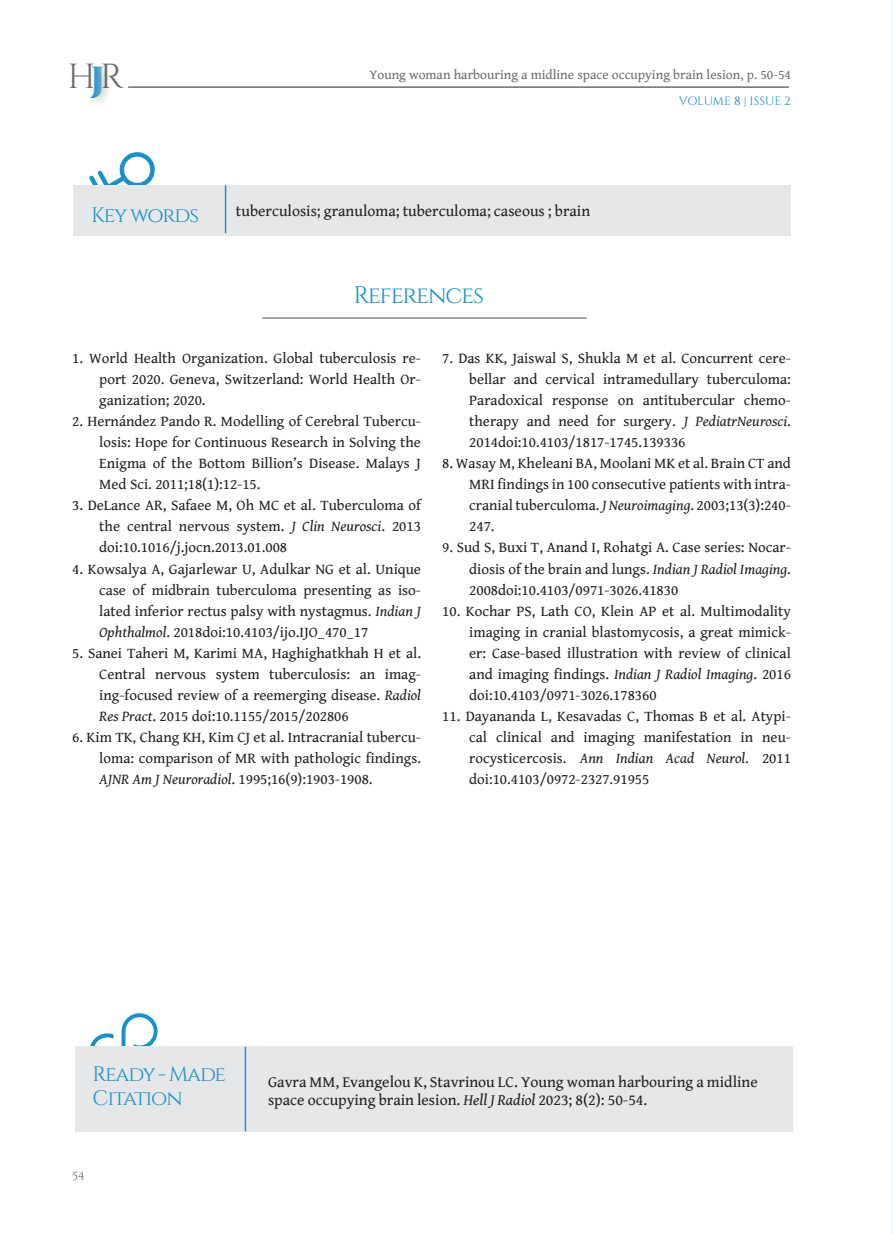
<style>
.page{position:relative;width:893px;height:1234px;background:#fff}
.page>*{position:absolute;margin:0;border:0;box-sizing:border-box;transform-origin:0 0}
.t1{font:34.8px "Cinzel";color:#6c6d70}
.Reff{font:24px "Cinzel";letter-spacing:-.05em;color:#1c91c5}
.Reff-2{font:21px "Cinzel";letter-spacing:-.05em;color:#1c91c5}
.TEXT_new{font:15.75px/18.8px "Gentium Book Basic";color:#231f20}
.t2{font:15px/21px "Gentium Book Basic";color:#231f20;text-align:justify}
.t3{font:13.5px "Gentium Book Basic";color:#6c6d70}
.t4{font:12px "Cinzel";letter-spacing:-.015em;color:#1c91c5}
.t5{font:12px "Cinzel";color:#6c6d70}
.s1{font-weight:900;color:#1c91c5}
.s2{font-style:italic}
</style>
<div class="page">
<hr style="left:128px;top:86px;width:661px;height:2px;background:#6c6d70">
<div style="left:87px;top:61px;width:27px;height:47px;background:#231f20;opacity:.25"></div>
<hr style="left:263px;top:317px;width:324px;height:2px;background:#828487">
<svg style="left:89px;top:152px;width:66px;height:33px"></svg>
<div style="left:73px;top:185px;width:718px;height:51px;background:#e6e7e9"></div>
<hr style="left:225px;top:185px;width:1px;height:48px;background:#1c91c5">
<svg style="left:90px;top:1013px;width:68px;height:33px"></svg>
<div style="left:75px;top:1046px;width:718px;height:85px;background:#e6e7e9"></div>
<hr style="left:245px;top:1046px;width:1px;height:85px;background:#1c91c5">
<hr style="left:892px;top:0;width:1px;height:1233px;background:#e8f1f8">
<h1 class="t1" style="left:68px;top:56px;width:58px">H<span class="s1">J</span>R</h1>
<p class="t3" style="left:369px;top:65px;width:423px">Young woman harbouring a midline space occupying brain lesion, p. 50-54</p>
<p class="t4" style="left:679px;top:94px;width:113px">VOLUME 8 | ISSUE 2</p>
<p class="Reff-2" style="left:91px;top:202px;width:110px">Key words</p>
<p class="TEXT_new" style="left:236px;top:201px;width:356px">tuberculosis; granuloma; tuberculoma; caseous ; brain</p>
<p class="Reff" style="left:353px;top:281px;width:132px">References</p>
<p class="t2" style="left:99px;top:347px;width:323px;text-indent:-27px">1. World Health Organization. Global tuberculosis re&shy;port 2020. Geneva, Switzerland: World Health Or&shy;ganization; 2020.</p>
<p class="t2" style="left:99px;top:410px;width:323px;text-indent:-27px">2. Hernández Pando R. Modelling of Cerebral Tubercu&shy;losis: Hope for Continuous Research in Solving the Enigma of the Bottom Billion’s Disease. Malays J Med Sci. 2011;18(1):12-15.</p>
<p class="t2" style="left:99px;top:494px;width:323px;text-indent:-27px">3. DeLance AR, Safaee M, Oh MC et al. Tuberculoma of the central nervous system. <span class="s2">J Clin Neurosci</span>. 2013 doi:10.1016/j.jocn.2013.01.008</p>
<p class="t2" style="left:99px;top:557px;width:323px;text-indent:-27px">4. Kowsalya A, Gajarlewar U, Adulkar NG et al. Unique case of midbrain tuberculoma presenting as iso&shy;lated inferior rectus palsy with nystagmus. <span class="s2">Indian J Ophthalmol</span>. 2018doi:10.4103/ijo.IJO_470_17</p>
<p class="t2" style="left:99px;top:641px;width:323px;text-indent:-27px">5. Sanei Taheri M, Karimi MA, Haghighatkhah H et al.<br>Central nervous system tuberculosis: an imag&shy;ing-focused review of a reemerging disease. <span class="s2">Radiol Res Pract</span>. 2015 doi:10.1155/2015/202806</p>
<p class="t2" style="left:99px;top:725px;width:323px;text-indent:-27px">6. Kim TK, Chang KH, Kim CJ et al. Intracranial tubercu&shy;loma: comparison of MR with pathologic findings.<br><span class="s2">AJNR Am J Neuroradiol</span>. 1995;16(9):1903-1908.</p>
<p class="t2" style="left:469px;top:347px;width:323px;text-indent:-27px">7. Das KK, Jaiswal S, Shukla M et al. Concurrent cere&shy;bellar and cervical intramedullary tuberculoma:<br>Paradoxical response on antitubercular chemo&shy;therapy and need for surgery. <span class="s2">J PediatrNeurosci</span>.<br>2014doi:10.4103/1817-1745.139336</p>
<p class="t2" style="left:469px;top:452px;width:323px;text-indent:-27px">8. Wasay M, Kheleani BA, Moolani MK et al. Brain CT and MRI findings in 100 consecutive patients with intra&shy;cranial tuberculoma. <span class="s2">J Neuroimaging</span>. 2003;13(3):240- 247.</p>
<p class="t2" style="left:469px;top:536px;width:323px;text-indent:-27px">9. Sud S, Buxi T, Anand I, Rohatgi A. Case series: Nocar&shy;diosis of the brain and lungs. <span class="s2">Indian J Radiol Imaging</span>.<br>2008doi:10.4103/0971-3026.41830</p>
<p class="t2" style="left:469px;top:599px;width:323px;text-indent:-27px">10. Kochar PS, Lath CO, Klein AP et al. Multimodality imaging in cranial blastomycosis, a great mimick&shy;er: Case-based illustration with review of clinical and imaging findings. <span class="s2">Indian J Radiol Imaging</span>. 2016 doi:10.4103/0971-3026.178360</p>
<p class="t2" style="left:469px;top:704px;width:323px;text-indent:-27px">11. Dayananda L, Kesavadas C, Thomas B et al. Atypi&shy;cal clinical and imaging manifestation in neu&shy;rocysticercosis. <span class="s2">Ann Indian Acad Neurol</span>. 2011 doi:10.4103/0972-2327.91955</p>
<p class="Reff-2" style="left:93px;top:1061px;width:135px">Ready - Made</p>
<p class="Reff-2" style="left:93px;top:1085px;width:92px">Citation</p>
<p class="t5" style="left:72px;top:1168px;width:14px">54</p>
<p class="TEXT_new" style="left:268px;top:1071px;width:491px">Gavra MM, Evangelou K, Stavrinou LC. Young woman harbouring a midline space occupying brain lesion. <span class="s2">Hell J Radiol</span> 2023; 8(2): 50-54.</p>
</div>
